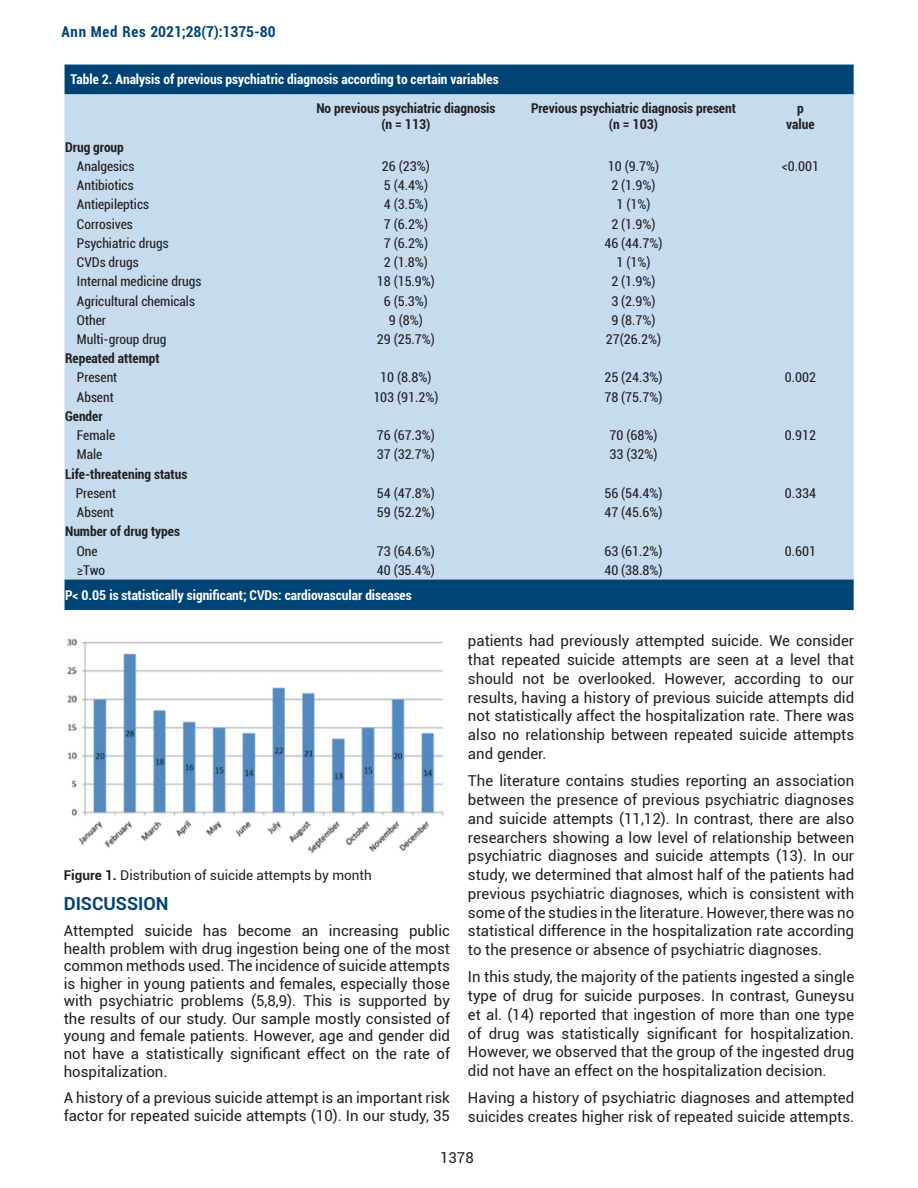
<style>
.page{position:relative;width:918px;height:1188px;background:#fff}
.page>*{position:absolute;margin:0;border:0;box-sizing:border-box;transform-origin:0 0}
.t1{font:700 18px "Roboto";color:#004475}
.t2{font:15px/18.8px "Roboto";color:#231f20;text-align:justify}
.t3{font:700 condensed 15px "Roboto";color:#004475}
.t4{font:condensed 13.5px "Roboto";color:#231f20}
.t5{font:700 condensed 13.5px/16.2px "Roboto";color:#231f20;text-align:center}
.t6{font:700 condensed 13.5px "Roboto";color:#fff}
.t7{font:13.5px "Roboto";color:#231f20}
.s1{font-weight:700}
</style>
<div class="page">
<div style="left:65px;top:65px;width:789px;height:545px;background:#004475"></div>
<div style="left:65px;top:94px;width:789px;height:485px;background:#c7dbef"></div>
<img style="left:67px;top:638px;width:377px;height:216px">
<p class="t3" style="left:61px;top:21px;width:216px">Ann Med Res 2021;28(7):1375-80</p>
<p class="t6" style="left:71px;top:70px;width:430px">Table 2. Analysis of previous psychiatric diagnosis according to certain variables</p>
<p class="t5" style="left:316px;top:99px;width:181px">No previous psychiatric diagnosis (n = 113)</p>
<p class="t5" style="left:531px;top:99px;width:206px">Previous psychiatric diagnosis present (n = 103)</p>
<p class="t5" style="left:786px;top:99px;width:30px">p value</p>
<p class="t5" style="left:65px;top:138px;width:60px">Drug group</p>
<p class="t4" style="left:77px;top:157px;width:59px">Analgesics</p>
<p class="t4" style="left:382px;top:157px;width:49px">26 (23%)</p>
<p class="t4" style="left:608px;top:157px;width:53px">10 (9.7%)</p>
<p class="t4" style="left:782px;top:157px;width:39px">&lt;0.001</p>
<p class="t4" style="left:77px;top:176px;width:58px">Antibiotics</p>
<p class="t4" style="left:384px;top:176px;width:46px">5 (4.4%)</p>
<p class="t4" style="left:611px;top:176px;width:46px">2 (1.9%)</p>
<p class="t4" style="left:77px;top:195px;width:74px">Antiepileptics</p>
<p class="t4" style="left:384px;top:195px;width:46px">4 (3.5%)</p>
<p class="t4" style="left:617px;top:195px;width:35px">1 (1%)</p>
<p class="t4" style="left:77px;top:214px;width:57px">Corrosives</p>
<p class="t4" style="left:384px;top:214px;width:46px">7 (6.2%)</p>
<p class="t4" style="left:611px;top:214px;width:46px">2 (1.9%)</p>
<p class="t4" style="left:77px;top:234px;width:93px">Psychiatric drugs</p>
<p class="t4" style="left:384px;top:234px;width:46px">7 (6.2%)</p>
<p class="t4" style="left:604px;top:234px;width:60px">46 (44.7%)</p>
<p class="t4" style="left:77px;top:253px;width:63px">CVDs drugs</p>
<p class="t4" style="left:384px;top:253px;width:46px">2 (1.8%)</p>
<p class="t4" style="left:617px;top:253px;width:35px">1 (1%)</p>
<p class="t4" style="left:77px;top:272px;width:126px">Internal medicine drugs</p>
<p class="t4" style="left:377px;top:272px;width:60px">18 (15.9%)</p>
<p class="t4" style="left:611px;top:272px;width:46px">2 (1.9%)</p>
<p class="t4" style="left:77px;top:291px;width:120px">Agricultural chemicals</p>
<p class="t4" style="left:384px;top:291px;width:46px">6 (5.3%)</p>
<p class="t4" style="left:611px;top:291px;width:46px">3 (2.9%)</p>
<p class="t4" style="left:77px;top:311px;width:31px">Other</p>
<p class="t4" style="left:389px;top:311px;width:35px">9 (8%)</p>
<p class="t4" style="left:611px;top:311px;width:46px">9 (8.7%)</p>
<p class="t4" style="left:77px;top:330px;width:91px">Multi-group drug</p>
<p class="t4" style="left:377px;top:330px;width:60px">29 (25.7%)</p>
<p class="t4" style="left:606px;top:330px;width:57px">27(26.2%)</p>
<p class="t5" style="left:65px;top:350px;width:96px">Repeated attempt</p>
<p class="t4" style="left:77px;top:368px;width:42px">Present</p>
<p class="t4" style="left:380px;top:368px;width:53px">10 (8.8%)</p>
<p class="t4" style="left:604px;top:368px;width:60px">25 (24.3%)</p>
<p class="t4" style="left:785px;top:368px;width:33px">0.002</p>
<p class="t4" style="left:77px;top:388px;width:38px">Absent</p>
<p class="t4" style="left:373px;top:388px;width:67px">103 (91.2%)</p>
<p class="t4" style="left:604px;top:388px;width:60px">78 (75.7%)</p>
<p class="t5" style="left:65px;top:408px;width:39px">Gender</p>
<p class="t4" style="left:77px;top:426px;width:40px">Female</p>
<p class="t4" style="left:377px;top:426px;width:60px">76 (67.3%)</p>
<p class="t4" style="left:610px;top:426px;width:49px">70 (68%)</p>
<p class="t4" style="left:785px;top:426px;width:33px">0.912</p>
<p class="t4" style="left:77px;top:445px;width:27px">Male</p>
<p class="t4" style="left:377px;top:445px;width:60px">37 (32.7%)</p>
<p class="t4" style="left:610px;top:445px;width:49px">33 (32%)</p>
<p class="t5" style="left:65px;top:465px;width:124px">Life-threatening status</p>
<p class="t4" style="left:76px;top:484px;width:42px">Present</p>
<p class="t4" style="left:377px;top:484px;width:60px">54 (47.8%)</p>
<p class="t4" style="left:604px;top:484px;width:60px">56 (54.4%)</p>
<p class="t4" style="left:785px;top:484px;width:33px">0.334</p>
<p class="t4" style="left:77px;top:503px;width:38px">Absent</p>
<p class="t4" style="left:377px;top:503px;width:60px">59 (52.2%)</p>
<p class="t4" style="left:604px;top:503px;width:60px">47 (45.6%)</p>
<p class="t5" style="left:65px;top:523px;width:116px">Number of drug types</p>
<p class="t4" style="left:77px;top:541px;width:22px">One</p>
<p class="t4" style="left:377px;top:541px;width:60px">73 (64.6%)</p>
<p class="t4" style="left:604px;top:541px;width:60px">63 (61.2%)</p>
<p class="t4" style="left:785px;top:541px;width:33px">0.601</p>
<p class="t4" style="left:77px;top:561px;width:30px">≥Two</p>
<p class="t4" style="left:377px;top:561px;width:60px">40 (35.4%)</p>
<p class="t4" style="left:604px;top:561px;width:60px">40 (38.8%)</p>
<p class="t6" style="left:65px;top:585px;width:348px">P&lt; 0.05 is statistically significant; CVDs: cardiovascular diseases</p>
<p class="t7" style="left:64px;top:865px;width:310px"><span class="s1">Figure 1.</span> Distribution of suicide attempts by month</p>
<p class="t1" style="left:64px;top:891px;width:106px">DISCUSSION</p>
<p class="t2" style="left:64px;top:921px;width:388px;line-height:17.5px">Attempted suicide has become an increasing public health problem with drug ingestion being one of the most common methods used. The incidence of suicide attempts is higher in young patients and females, especially those with psychiatric problems (5,8,9). This is supported by the results of our study. Our sample mostly consisted of young and female patients. However, age and gender did not have a statistically significant effect on the rate of hospitalization.</p>
<p class="t2" style="left:64px;top:1088px;width:388px;line-height:18.3px">A history of a previous suicide attempt is an important risk factor for repeated suicide attempts (10). In our study, 35</p>
<p class="t2" style="left:468px;top:631px;width:388px">patients had previously attempted suicide. We consider that repeated suicide attempts are seen at a level that should not be overlooked. However, according to our results, having a history of previous suicide attempts did not statistically affect the hospitalization rate. There was also no relationship between repeated suicide attempts and gender.</p>
<p class="t2" style="left:468px;top:771px;width:388px">The literature contains studies reporting an association between the presence of previous psychiatric diagnoses and suicide attempts (11,12). In contrast, there are also researchers showing a low level of relationship between psychiatric diagnoses and suicide attempts (13). In our study, we determined that almost half of the patients had previous psychiatric diagnoses, which is consistent with some of the studies in the literature. However, there was no statistical difference in the hospitalization rate according to the presence or absence of psychiatric diagnoses.</p>
<p class="t2" style="left:468px;top:967px;width:388px">In this study, the majority of the patients ingested a single type of drug for suicide purposes. In contrast, Guneysu et al. (14) reported that ingestion of more than one type of drug was statistically significant for hospitalization.<br>However, we observed that the group of the ingested drug did not have an effect on the hospitalization decision.</p>
<p class="t2" style="left:468px;top:1088px;width:388px">Having a history of psychiatric diagnoses and attempted suicides creates higher risk of repeated suicide attempts.</p>
<p class="t2" style="left:440px;top:1148px;width:35px">1378</p>
</div>
